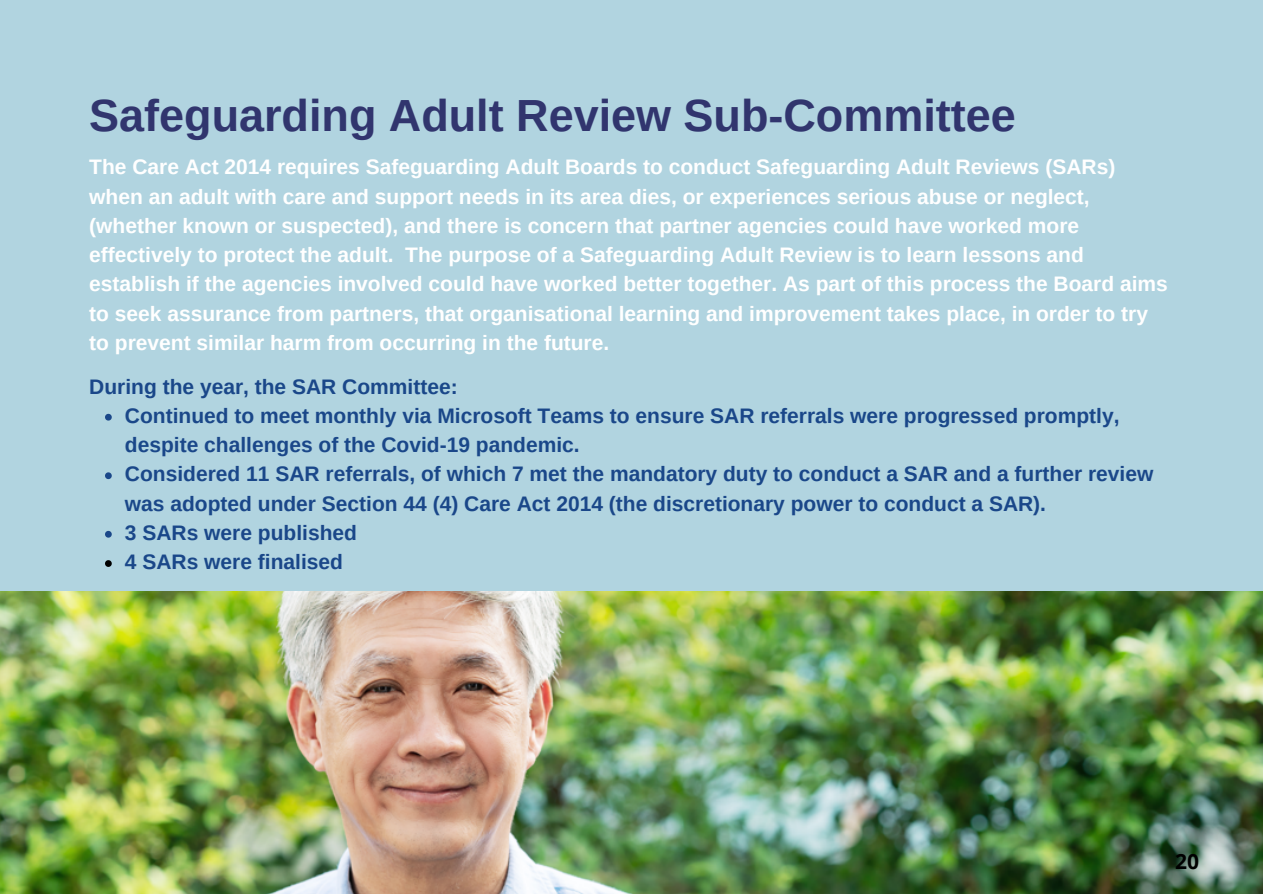
<style>
.page{position:relative;width:1263px;height:894px;background:#fff}
.page>*{position:absolute;margin:0;border:0;box-sizing:border-box;transform-origin:0 0}
.t1{font:700 45px "Arimo";color:#31356e}
.t2{font:700 21px/29.2px "Arimo";color:#fff}
.t3{font:700 21px/29.2px "Arimo";color:#1a4789}
.t4{font:700 21px "Open Sans";color:#000}
</style>
<div class="page">
<div style="left:0;top:0;width:1263px;height:883px;background:#b1d4e0"></div>
<img style="left:0;top:591px;width:1263px;height:302px">
<svg style="left:105px;top:413px;width:7px;height:7px"></svg>
<svg style="left:105px;top:472px;width:7px;height:7px"></svg>
<svg style="left:105px;top:530px;width:7px;height:7px"></svg>
<svg style="left:105px;top:560px;width:7px;height:6px"></svg>
<h1 class="t1" style="left:89px;top:90px;width:928px">Safeguarding Adult Review Sub-Committee</h1>
<p class="t2" style="left:89px;top:152px;width:1080px">The Care Act 2014 requires Safeguarding Adult Boards to conduct Safeguarding Adult Reviews (SARs) when an adult with care and support needs in its area dies, or experiences serious abuse or neglect, (whether known or suspected), and there is concern that partner agencies could have worked more effectively to protect the adult. The purpose of a Safeguarding Adult Review is to learn lessons and establish if the agencies involved could have worked better together. As part of this process the Board aims to seek assurance from partners, that organisational learning and improvement takes place, in order to try to prevent similar harm from occurring in the future.</p>
<p class="t3" style="left:89px;top:371px;width:370px">During the year, the SAR Committee:</p>
<p class="t3" style="left:125px;top:401px;width:1030px">Continued to meet monthly via Microsoft Teams to ensure SAR referrals were progressed promptly, despite challenges of the Covid-19 pandemic.<br>Considered 11 SAR referrals, of which 7 met the mandatory duty to conduct a SAR and a further review was adopted under Section 44 (4) Care Act 2014 (the discretionary power to conduct a SAR).<br>3 SARs were published<br>4 SARs were finalised</p>
<p class="t4" style="left:1175px;top:846px;width:25px">20</p>
</div>
